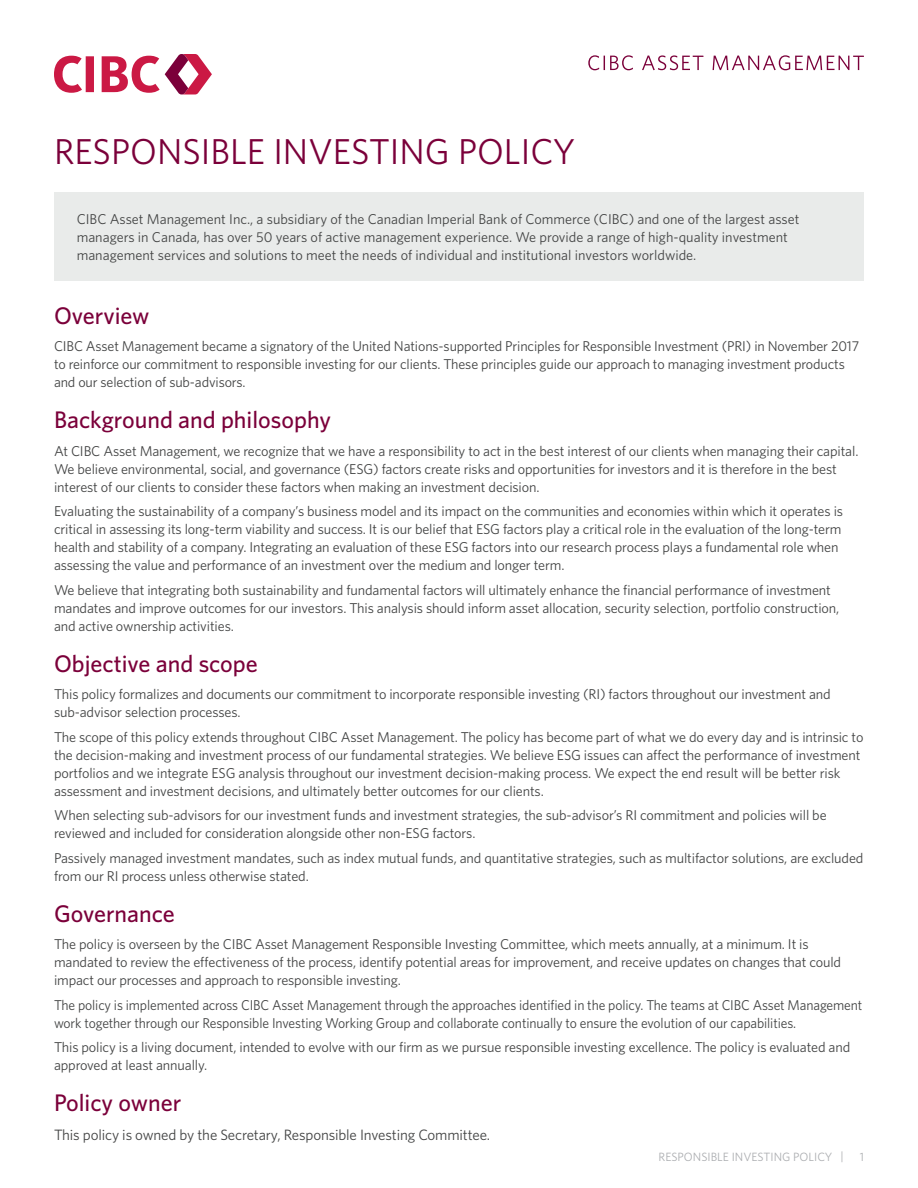
<style>
.page{position:relative;width:918px;height:1188px;background:#fff}
.page>*{position:absolute;margin:0;border:0;box-sizing:border-box;transform-origin:0 0}
.t1{font:36px "Whitney";color:#7b003a}
.t2{font:500 24px "Whitney";color:#7b003a}
.t3{font:15px "Whitney";letter-spacing:-.01em;color:#434444}
.t4{font:14.25px/18px "Whitney";letter-spacing:-.01em;color:#434444}
.t5{font:14.25px/18px "Whitney";letter-spacing:-.01em;color:#434444;scale:.96 1}
.t6{font:12px "Whitney";color:#acaeb1}
</style>
<div class="page">
<svg style="left:54px;top:54px;width:158px;height:40px"></svg>
<svg style="left:588px;top:55px;width:45px;height:15px"></svg>
<svg style="left:642px;top:55px;width:62px;height:15px"></svg>
<svg style="left:713px;top:55px;width:151px;height:15px"></svg>
<div style="left:54px;top:192px;width:810px;height:88px;background:#e9ebea"></div>
<h1 class="t1" style="left:54px;top:127px;width:523px">RESPONSIBLE INVESTING POLICY</h1>
<p class="t4" style="left:77px;top:209px;width:724px">CIBC Asset Management Inc., a subsidiary of the Canadian Imperial Bank of Commerce (CIBC) and one of the largest asset managers in Canada, has over 50 years of active management experience. We provide a range of high-quality investment management services and solutions to meet the needs of individual and institutional investors worldwide.</p>
<h2 class="t2" style="left:54px;top:300px;width:97px">Overview</h2>
<p class="t4" style="left:54px;top:337px;width:807px">CIBC Asset Management became a signatory of the United Nations-supported Principles for Responsible Investment (PRI) in November 2017 to reinforce our commitment to responsible investing for our clients. These principles guide our approach to managing investment products and our selection of sub-advisors.</p>
<h2 class="t2" style="left:54px;top:404px;width:279px">Background and philosophy</h2>
<p class="t4" style="left:54px;top:442px;width:806px">At CIBC Asset Management, we recognize that we have a responsibility to act in the best interest of our clients when managing their capital.<br>We believe environmental, social, and governance (ESG) factors create risks and opportunities for investors and it is therefore in the best interest of our clients to consider these factors when making an investment decision.</p>
<p class="t4" style="left:54px;top:502px;width:791px">Evaluating the sustainability of a company’s business model and its impact on the communities and economies within which it operates is critical in assessing its long-term viability and success. It is our belief that ESG factors play a critical role in the evaluation of the long-term health and stability of a company. Integrating an evaluation of these ESG factors into our research process plays a fundamental role when assessing the value and performance of an investment over the medium and longer term.</p>
<p class="t4" style="left:54px;top:581px;width:787px">We believe that integrating both sustainability and fundamental factors will ultimately enhance the financial performance of investment mandates and improve outcomes for our investors. This analysis should inform asset allocation, security selection, portfolio construction, and active ownership activities.</p>
<h2 class="t2" style="left:54px;top:648px;width:205px">Objective and scope</h2>
<p class="t4" style="left:54px;top:685px;width:778px">This policy formalizes and documents our commitment to incorporate responsible investing (RI) factors throughout our investment and sub-advisor selection processes.</p>
<p class="t4" style="left:54px;top:728px;width:811px">The scope of this policy extends throughout CIBC Asset Management. The policy has become part of what we do every day and is intrinsic to the decision-making and investment process of our fundamental strategies. We believe ESG issues can affect the performance of investment portfolios and we integrate ESG analysis throughout our investment decision-making process. We expect the end result will be better risk assessment and investment decisions, and ultimately better outcomes for our clients.</p>
<p class="t4" style="left:54px;top:806px;width:774px">When selecting sub-advisors for our investment funds and investment strategies, the sub-advisor’s RI commitment and policies will be reviewed and included for consideration alongside other non-ESG factors.</p>
<p class="t4" style="left:54px;top:849px;width:811px">Passively managed investment mandates, such as index mutual funds, and quantitative strategies, such as multifactor solutions, are excluded from our RI process unless otherwise stated.</p>
<h2 class="t2" style="left:54px;top:898px;width:122px">Governance</h2>
<p class="t4" style="left:54px;top:935px;width:789px">The policy is overseen by the CIBC Asset Management Responsible Investing Committee, which meets annually, at a minimum. It is mandated to review the effectiveness of the process, identify potential areas for improvement, and receive updates on changes that could impact our processes and approach to responsible investing.</p>
<p class="t5" style="left:54px;top:996px;width:844px">The policy is implemented across CIBC Asset Management through the approaches identified in the policy. The teams at CIBC Asset Management work together through our Responsible Investing Working Group and collaborate continually to ensure the evolution of our capabilities.</p>
<p class="t4" style="left:54px;top:1038px;width:798px">This policy is a living document, intended to evolve with our firm as we pursue responsible investing excellence. The policy is evaluated and approved at least annually.</p>
<h2 class="t2" style="left:54px;top:1087px;width:129px">Policy owner</h2>
<p class="t3" style="left:54px;top:1125px;width:438px">This policy is owned by the Secretary, Responsible Investing Committee.</p>
<p class="t6" style="left:659px;top:1149px;width:187px">RESPONSIBLE INVESTING POLICY |</p>
<p class="t6" style="left:860px;top:1149px;width:6px">1</p>
</div>
